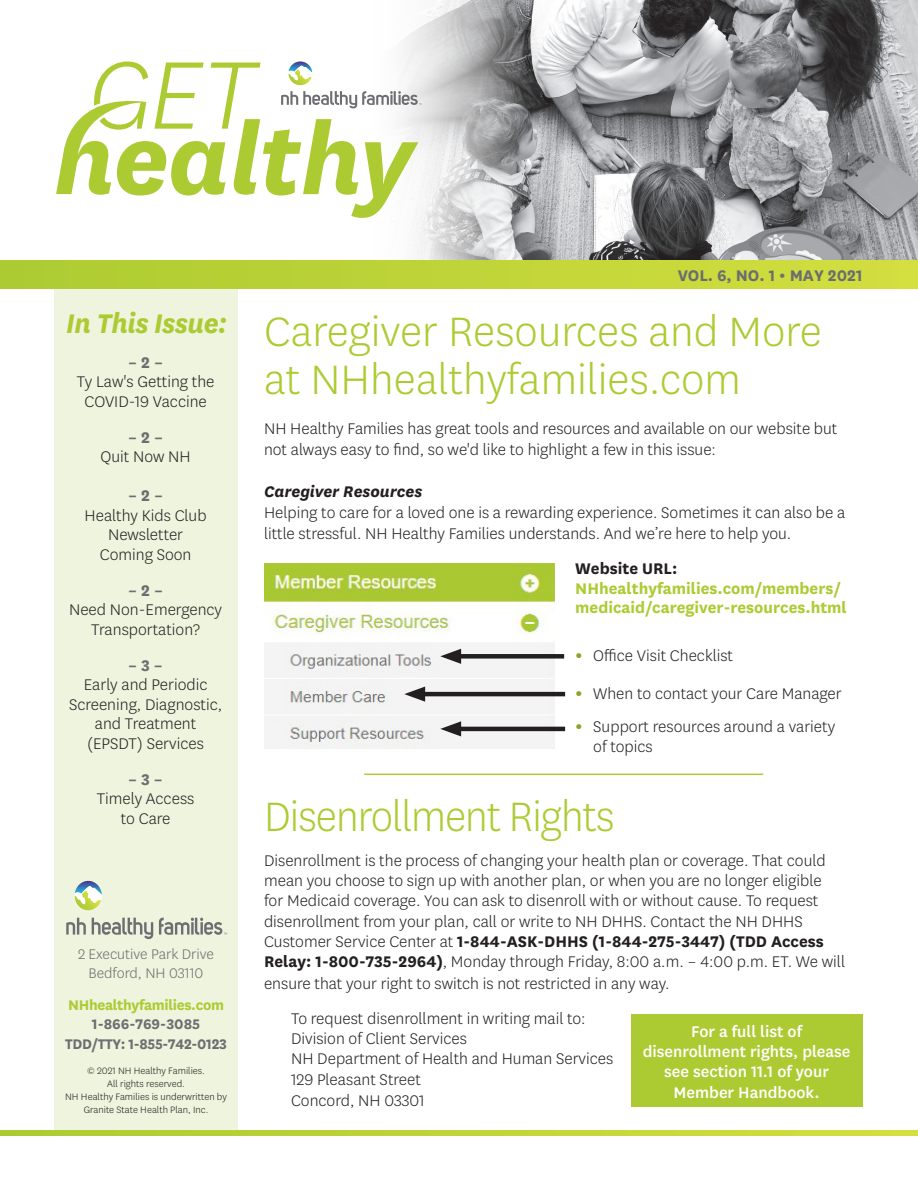
<style>
.page{position:relative;width:918px;height:1188px;background:#fff}
.page>*{position:absolute;margin:0;border:0;box-sizing:border-box;transform-origin:0 0}
.Green_Bullets{font:300 48px/48px "Centene Sans";color:#accb33}
.Green_Bullets-2{font:300 48px "Centene Sans";letter-spacing:-.02em;color:#accb33;scale:.96 1}
.Green_Bullets-3{font:italic 700 31.5px "Centene Sans";letter-spacing:-.02em;color:#accb33;scale:.96 1}
.Green_Bullets-4{font:300 18px/19.5px "Centene Sans";color:#231f20;text-align:center}
.Green_Bullets-5{font:500 18px/20.2px "Centene Sans";color:#fff;text-align:center}
.t1{font:700 18px/19.5px "Centene Sans";color:#accb33}
.Green_Bullets-6{font:700 18px "Centene Sans";color:#6c6d70}
.t2{font:italic 700 18px "Centene Sans";color:#231f20}
.t3{font:300 16.35px "Centene Sans";color:#6c6d70}
.t4{font:700 16.35px "Centene Sans";letter-spacing:-.02em;color:#6c6d70}
.t5{font:700 16.35px "Centene Sans";letter-spacing:-.02em;color:#accb33}
.t6{font:700 16.35px "Centene Sans";color:#6c6d70}
.t7{font:300 10.8px/13px "Centene Sans";color:#231f20;text-align:center}
.s1{color:#231f20}
.s2{font-weight:700;font-size:21px;color:#8ba627}
.s3{font-weight:700}
</style>
<div class="page">
<div style="left:54px;top:285px;width:183px;height:845px;background:#eef4dd"></div>
<svg style="left:92px;top:918px;width:61px;height:21px"></svg>
<svg style="left:66px;top:918px;width:20px;height:17px"></svg>
<svg style="left:159px;top:917px;width:68px;height:18px"></svg>
<svg style="left:75px;top:881px;width:27px;height:29px"></svg>
<img style="left:404px;top:0;width:514px;height:260px">
<svg style="left:56px;top:61px;width:366px;height:157px"></svg>
<div style="left:1px;top:260px;width:917px;height:28px;background:linear-gradient(to right,#accb32,#d4de3f)"></div>
<svg style="left:1px;top:1131px;width:917px;height:4px;background:#bfd438"></svg>
<img style="left:264px;top:564px;width:290px;height:185px">
<div style="left:453px;top:654px;width:111px;height:5px;background:#231f20"></div>
<svg style="left:440px;top:649px;width:21px;height:15px"></svg>
<hr style="left:417px;top:692px;width:148px;height:4px;background:#231f20">
<svg style="left:404px;top:687px;width:21px;height:15px"></svg>
<hr style="left:453px;top:727px;width:112px;height:4px;background:#231f20">
<svg style="left:440px;top:721px;width:21px;height:15px"></svg>
<hr style="left:364px;top:774px;width:399px;height:1px;background:#accb33">
<div style="left:631px;top:1014px;width:232px;height:93px;background:#accb33"></div>
<p class="Green_Bullets-3" style="left:66px;top:302px;width:169px">In This Issue:</p>
<p class="Green_Bullets-6" style="left:128px;top:349px;width:36px">– 2 –</p>
<p class="Green_Bullets-4" style="left:77px;top:371px;width:139px">Ty Law's Getting the<br>COVID-19 Vaccine</p>
<p class="Green_Bullets-6" style="left:128px;top:424px;width:36px">– 2 –</p>
<p class="Green_Bullets-4" style="left:100px;top:446px;width:92px">Quit Now NH</p>
<p class="Green_Bullets-6" style="left:128px;top:483px;width:36px">– 2 –</p>
<p class="Green_Bullets-4" style="left:85px;top:505px;width:123px">Healthy Kids Club<br>Newsletter<br>Coming Soon</p>
<p class="Green_Bullets-6" style="left:128px;top:577px;width:36px">– 2 –</p>
<p class="Green_Bullets-4" style="left:69px;top:599px;width:155px">Need Non-Emergency<br>Transportation?</p>
<p class="Green_Bullets-6" style="left:128px;top:652px;width:36px">– 3 –</p>
<p class="Green_Bullets-4" style="left:69px;top:674px;width:155px">Early and Periodic<br>Screening, Diagnostic, and Treatment (EPSDT) Services</p>
<p class="Green_Bullets-6" style="left:128px;top:766px;width:36px">– 3 –</p>
<p class="Green_Bullets-4" style="left:97px;top:788px;width:99px">Timely Access to Care</p>
<p class="t3" style="left:78px;top:943px;width:138px">2 Executive Park Drive</p>
<p class="t3" style="left:89px;top:963px;width:116px">Bedford, NH 03110</p>
<p class="t5" style="left:68px;top:993px;width:157px">NHhealthyfamilies.com</p>
<p class="t6" style="left:92px;top:1013px;width:110px">1-866-769-3085</p>
<p class="t4" style="left:65px;top:1032px;width:163px">TDD/TTY: 1-855-742-0123</p>
<p class="t7" style="left:87px;top:1064px;width:119px">© 2021 NH Healthy Families.<br>All rights reserved.</p>
<p class="t7" style="left:65px;top:1090px;width:163px">NH Healthy Families is underwritten by<br>Granite State Health Plan, Inc.</p>
<p class="Green_Bullets-6" style="left:678px;top:262px;width:186px">VOL. 6, NO. 1 • MAY 2021</p>
<p class="Green_Bullets" style="left:264px;top:306px;width:559px">Caregiver Resources and More at NHhealthyfamilies.com</p>
<p class="Green_Bullets-4" style="left:264px;top:418px;width:575px;line-height:21px;text-align:left">NH Healthy Families has great tools and resources and available on our website but not always easy to find, so we'd like to highlight a few in this issue:</p>
<p class="t2" style="left:264px;top:480px;width:160px">Caregiver Resources</p>
<p class="Green_Bullets-4" style="left:264px;top:502px;width:583px;line-height:21px;text-align:left">Helping to care for a loved one is a rewarding experience. Sometimes it can also be a little stressful. NH Healthy Families understands. And we’re here to help you.</p>
<p class="t1" style="left:575px;top:558px;width:273px"><span class="s1">Website URL:<br></span>NHhealthyfamilies.com/members/ medicaid/caregiver-resources.html</p>
<p class="Green_Bullets-4" style="left:575px;top:646px;width:159px"><span class="s2">•</span> Office Visit Checklist</p>
<p class="Green_Bullets-4" style="left:575px;top:683px;width:268px"><span class="s2">•</span> When to contact your Care Manager</p>
<p class="Green_Bullets-4" style="left:593px;top:716px;width:243px;text-align:left;text-indent:-18px"><span class="s2">•</span> Support resources around a variety of topics</p>
<p class="Green_Bullets-2" style="left:264px;top:786px;width:367px">Disenrollment Rights</p>
<p class="Green_Bullets-4" style="left:264px;top:850px;width:583px;line-height:20.4px;text-align:left">Disenrollment is the process of changing your health plan or coverage. That could mean you choose to sign up with another plan, or when you are no longer eligible for Medicaid coverage. You can ask to disenroll with or without cause. To request disenrollment from your plan, call or write to NH DHHS. Contact the NH DHHS Customer Service Center at <span class="s3">1-844-ASK-DHHS (1-844-275-3447) (TDD Access Relay: 1-800-735-2964)</span>, Monday through Friday, 8:00 a.m. – 4:00 p.m. ET. We will ensure that your right to switch is not restricted in any way.</p>
<p class="Green_Bullets-4" style="left:291px;top:1008px;width:296px">To request disenrollment in writing mail to:</p>
<p class="Green_Bullets-4" style="left:291px;top:1028px;width:177px">Division of Client Services</p>
<p class="Green_Bullets-4" style="left:291px;top:1049px;width:324px">NH Department of Health and Human Services</p>
<p class="Green_Bullets-4" style="left:291px;top:1069px;width:131px">129 Pleasant Street</p>
<p class="Green_Bullets-4" style="left:291px;top:1091px;width:135px">Concord, NH 03301</p>
<p class="Green_Bullets-5" style="left:691px;top:1020px;width:112px">For a full list of</p>
<p class="Green_Bullets-5" style="left:643px;top:1040px;width:209px">disenrollment rights, please see section 11.1 of your</p>
<p class="Green_Bullets-5" style="left:673px;top:1081px;width:148px">Member Handbook.</p>
</div>
